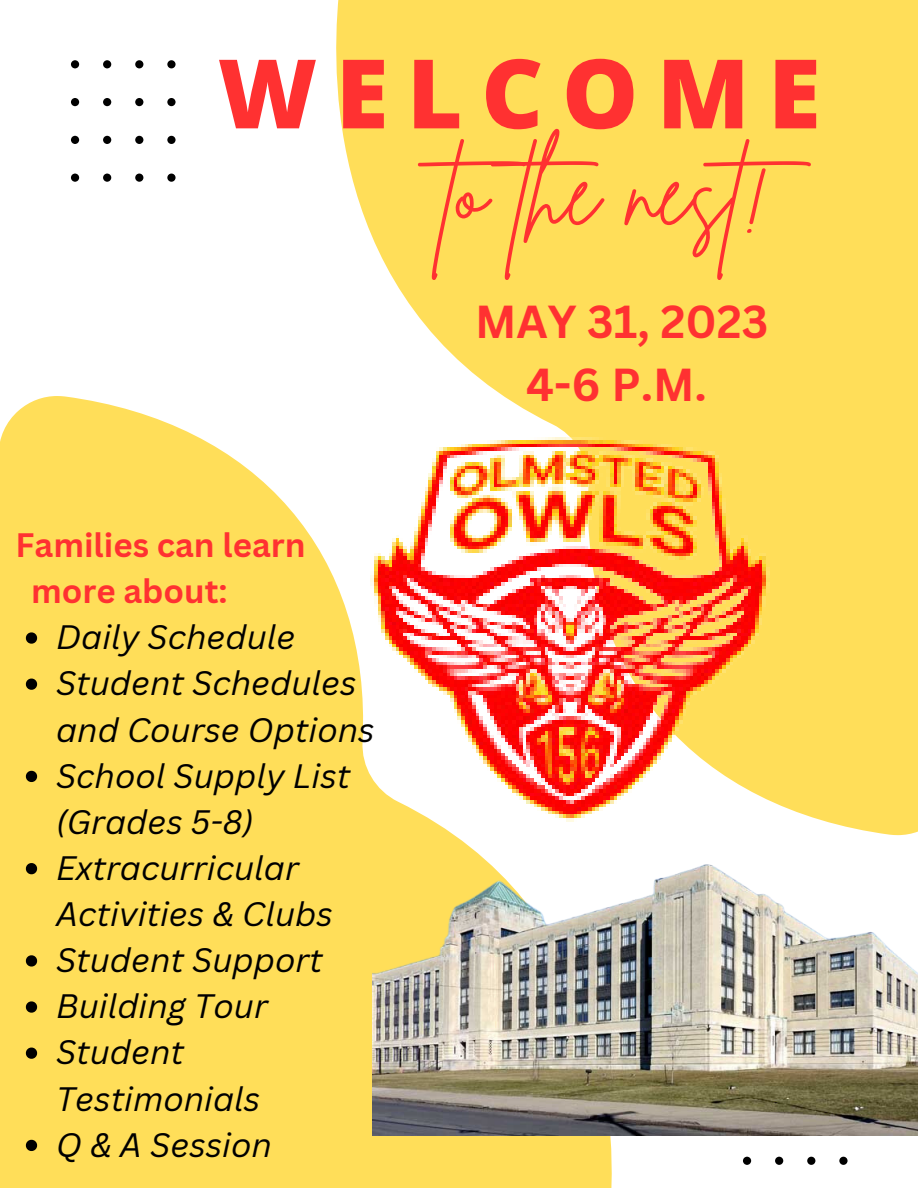
<style>
.page{position:relative;width:918px;height:1188px;background:#fff}
.page>*{position:absolute;margin:0;border:0;box-sizing:border-box;transform-origin:0 0}
.t1{font:96px "Brittany Signature";color:#ff3131}
.t2{font:800 96px "Open Sans";letter-spacing:.195em;color:#ff3131}
.t3{font:700 45px/63px "Canva Sans";color:#ff3131;text-align:center}
.t4{font:italic 33px/46.2px "Canva Sans";color:#000}
.t5{font:700 33px/46.2px "Canva Sans";color:#ff3131}
</style>
<div class="page">
<div style="left:0;top:396px;width:619px;height:792px;background:#ffde59"></div>
<svg style="left:329px;top:0;width:589px;height:841px;background:#ffe169"></svg>
<svg style="left:71px;top:60px;width:105px;height:122px"></svg>
<svg style="left:743px;top:1135px;width:105px;height:30px"></svg>
<img style="left:346px;top:422px;width:449px;height:406px">
<img style="left:372px;top:828px;width:546px;height:307px">
<svg style="left:26px;top:632px;width:11px;height:12px"></svg>
<svg style="left:26px;top:679px;width:11px;height:11px"></svg>
<svg style="left:26px;top:771px;width:11px;height:11px"></svg>
<svg style="left:26px;top:863px;width:11px;height:11px"></svg>
<svg style="left:26px;top:955px;width:11px;height:12px"></svg>
<svg style="left:26px;top:1001px;width:11px;height:12px"></svg>
<svg style="left:26px;top:1048px;width:11px;height:11px"></svg>
<svg style="left:26px;top:1140px;width:11px;height:11px"></svg>
<h1 class="t2" style="left:218px;top:26px;width:605px">WELCOME</h1>
<h1 class="t1" style="left:444px;top:129px;width:395px">to the nest!</h1>
<h2 class="t3" style="left:475px;top:289px;width:295px">MAY 31, 2023<br>4-6 P.M.</h2>
<p class="t5" style="left:31px;top:521px;width:276px;text-indent:-16px">Families can learn more about:</p>
<p class="t4" style="left:56px;top:613px;width:320px">Daily Schedule<br>Student Schedules and Course Options<br>School Supply List (Grades 5-8)<br>Extracurricular<br>Activities &amp; Clubs<br>Student Support<br>Building Tour<br>Student<br>Testimonials<br>Q &amp; A Session</p>
</div>
